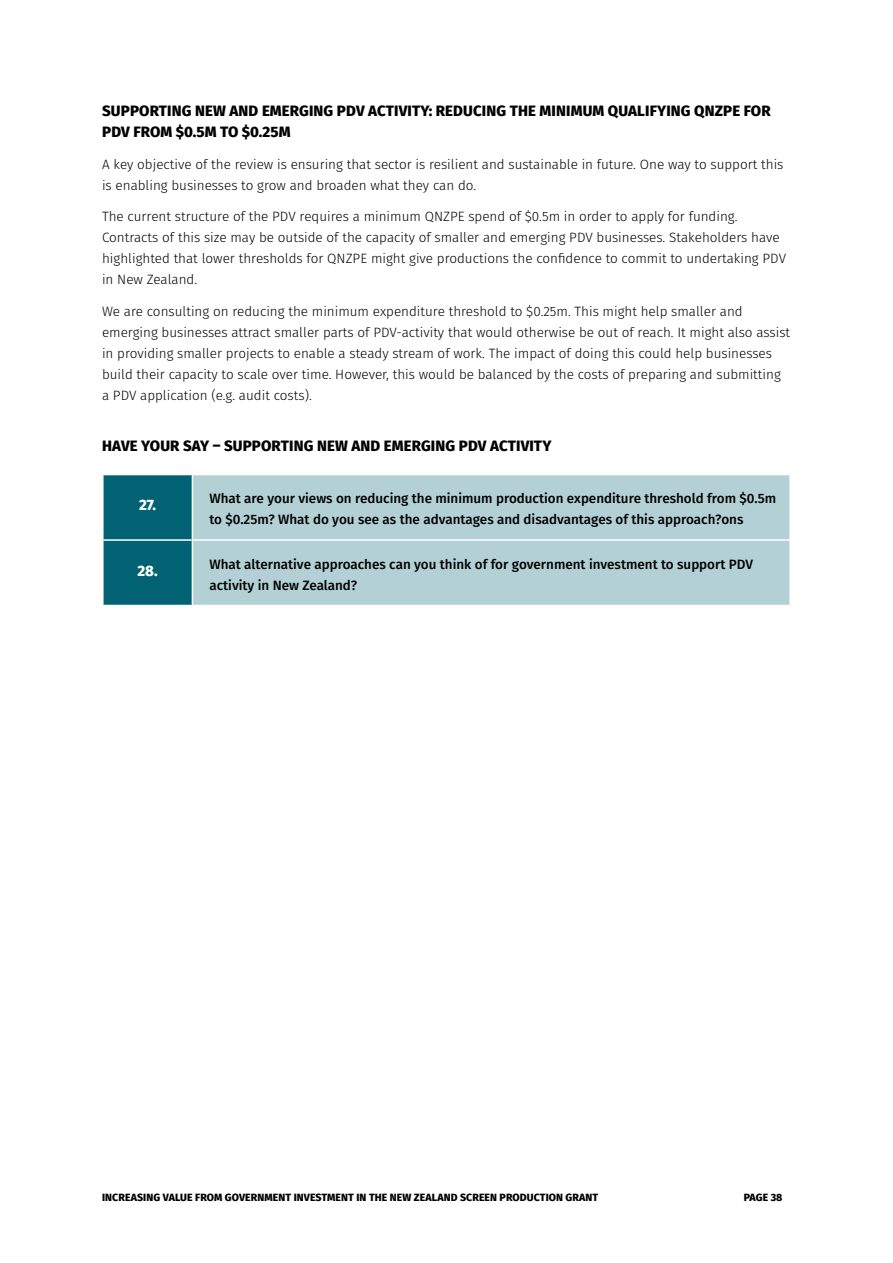
<style>
.page{position:relative;width:893px;height:1263px;background:#fff}
.page>*{position:absolute;margin:0;border:0;box-sizing:border-box;transform-origin:0 0}
.H3_-_Body_Header{font:800 15px/21px "Fira Sans";letter-spacing:.01em;color:#000}
.H3_-_Body_Header-2{font:800 15px "Fira Sans";color:#fff}
.Body_Copy{font:300 13.5px/21px "Fira Sans";color:#000}
.Body_Subhead{font:500 13.5px/21px "Fira Sans";color:#000}
.t1{font:800 10.5px "Fira Sans";letter-spacing:.01em;color:#000}
</style>
<div class="page">
<div style="left:104px;top:475px;width:88px;height:130px;background:#006272"></div>
<div style="left:193px;top:475px;width:596px;height:130px;background:#b3d0d5"></div>
<hr style="left:102px;top:539px;width:90px;height:2px;background:#fff">
<hr style="left:192px;top:539px;width:599px;height:2px;background:#fff">
<p class="H3_-_Body_Header" style="left:102px;top:99px;width:670px">SUPPORTING NEW AND EMERGING PDV ACTIVITY: REDUCING THE MINIMUM QUALIFYING QNZPE FOR<br>PDV FROM $0.5M TO $0.25M</p>
<p class="Body_Copy" style="left:102px;top:153px;width:683px">A key objective of the review is ensuring that sector is resilient and sustainable in future. One way to support this is enabling businesses to grow and broaden what they can do.</p>
<p class="Body_Copy" style="left:102px;top:206px;width:685px">The current structure of the PDV requires a minimum QNZPE spend of $0.5m in order to apply for funding.<br>Contracts of this size may be outside of the capacity of smaller and emerging PDV businesses. Stakeholders have highlighted that lower thresholds for QNZPE might give productions the confidence to commit to undertaking PDV in New Zealand.</p>
<p class="Body_Copy" style="left:102px;top:301px;width:690px">We are consulting on reducing the minimum expenditure threshold to $0.25m. This might help smaller and emerging businesses attract smaller parts of PDV-activity that would otherwise be out of reach. It might also assist in providing smaller projects to enable a steady stream of work. The impact of doing this could help businesses build their capacity to scale over time. However, this would be balanced by the costs of preparing and submitting a PDV application (e.g. audit costs).</p>
<p class="H3_-_Body_Header" style="left:102px;top:434px;width:451px">HAVE YOUR SAY – SUPPORTING NEW AND EMERGING PDV ACTIVITY</p>
<p class="H3_-_Body_Header-2" style="left:139px;top:492px;width:19px">27.</p>
<p class="Body_Subhead" style="left:209px;top:487px;width:568px">What are your views on reducing the minimum production expenditure threshold from $0.5m to $0.25m? What do you see as the advantages and disadvantages of this approach?ons</p>
<p class="H3_-_Body_Header-2" style="left:137px;top:558px;width:22px">28.</p>
<p class="Body_Subhead" style="left:209px;top:553px;width:545px">What alternative approaches can you think of for government investment to support PDV activity in New Zealand?</p>
<p class="t1" style="left:102px;top:1188px;width:498px">INCREASING VALUE FROM GOVERNMENT INVESTMENT IN THE NEW ZEALAND SCREEN PRODUCTION GRANT</p>
<p class="t1" style="left:744px;top:1188px;width:40px">PAGE 38</p>
</div>
